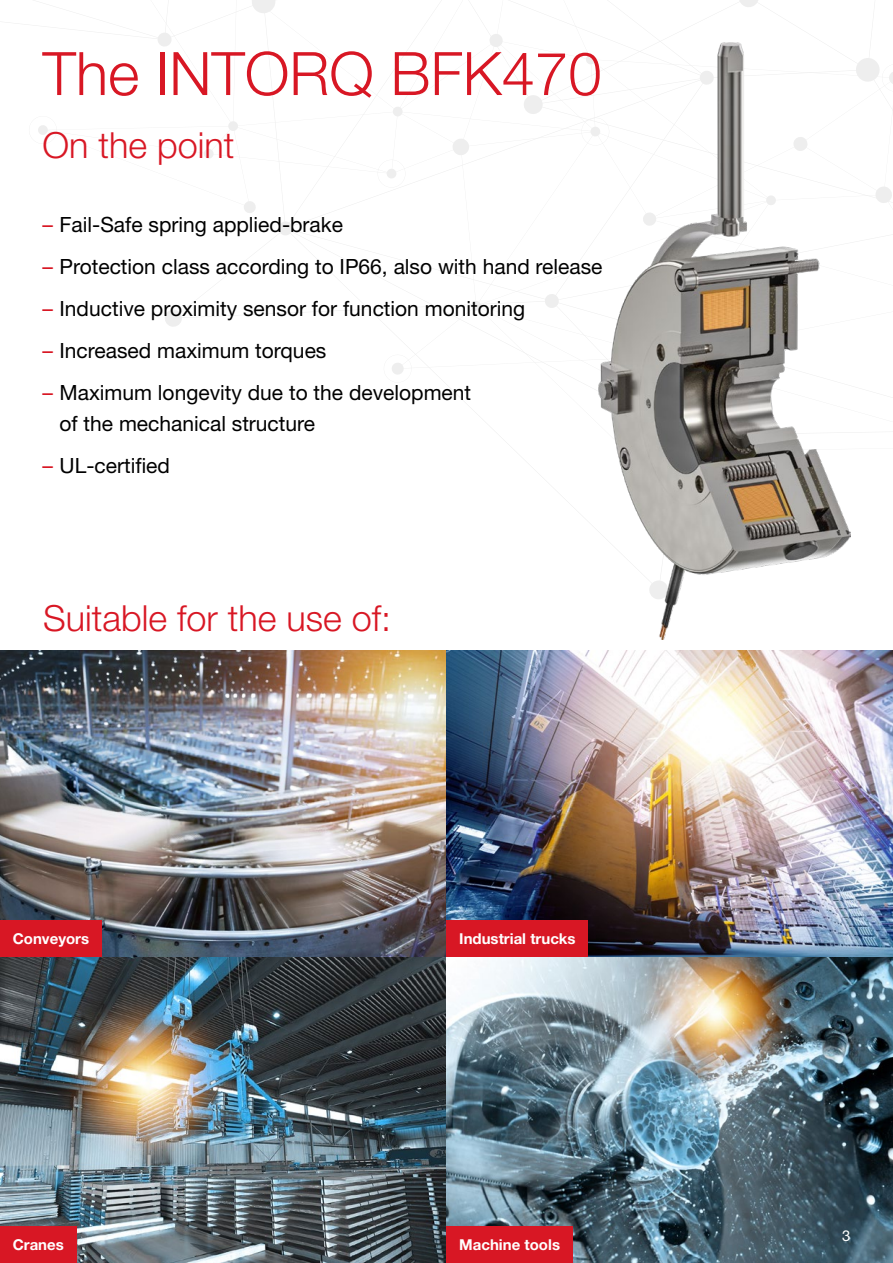
<style>
.page{position:relative;width:893px;height:1263px;background:#fff}
.page>*{position:absolute;margin:0;border:0;box-sizing:border-box;transform-origin:0 0}
.t1{font:300 60px "Helvetica Neue LT Pro";color:#d81724}
.t2{font:300 36px "Helvetica Neue LT Pro";color:#d81724}
.t3{font:21px/31.5px "Helvetica Neue LT Pro";color:#000}
.t4{font:700 15px "Helvetica Neue LT Pro";color:#fff}
.t5{font:15px "Helvetica Neue LT Pro";color:#fff}
.s1{color:#d81724}
</style>
<div class="page">
<img style="left:0;top:651px;width:893px;height:612px">
<div style="left:0;top:1227px;width:77px;height:36px;background:#d81724"></div>
<svg style="left:157px;top:0;width:736px;height:538px"></svg>
<svg style="left:581px;top:116px;width:18px;height:31px"></svg>
<svg style="left:377px;top:158px;width:30px;height:31px"></svg>
<svg style="left:38px;top:125px;width:19px;height:10px"></svg>
<svg style="left:383px;top:353px;width:31px;height:31px"></svg>
<svg style="left:881px;top:62px;width:12px;height:31px"></svg>
<div style="left:0;top:921px;width:102px;height:36px;background:#d81724"></div>
<div style="left:446px;top:1227px;width:127px;height:36px;background:#d81724"></div>
<div style="left:446px;top:921px;width:142px;height:36px;background:#d81724"></div>
<img style="left:599px;top:43px;width:251px;height:597px">
<h1 class="t1" style="left:43px;top:37px;width:561px">The INTORQ BFK470</h1>
<h2 class="t2" style="left:43px;top:123px;width:194px">On the point</h2>
<p class="t3" style="left:43px;top:208px;width:302px"><span class="s1">–</span> Fail-Safe spring applied-brake</p>
<p class="t3" style="left:43px;top:250px;width:561px"><span class="s1">–</span> Protection class according to IP66, also with hand release</p>
<p class="t3" style="left:43px;top:292px;width:484px"><span class="s1">–</span> Inductive proximity sensor for function monitoring</p>
<p class="t3" style="left:43px;top:334px;width:285px"><span class="s1">–</span> Increased maximum torques</p>
<p class="t3" style="left:60px;top:376px;width:413px;text-indent:-17px"><span class="s1">–</span> Maximum longevity due to the development of the mechanical structure</p>
<p class="t3" style="left:43px;top:450px;width:129px"><span class="s1">–</span> UL-certified</p>
<h2 class="t2" style="left:43px;top:596px;width:350px">Suitable for the use of:</h2>
<p class="t4" style="left:13px;top:929px;width:78px">Conveyors</p>
<p class="t4" style="left:13px;top:1235px;width:53px">Cranes</p>
<p class="t4" style="left:459px;top:929px;width:118px">Industrial trucks</p>
<p class="t4" style="left:459px;top:1235px;width:102px">Machine tools</p>
<p class="t5" style="left:842px;top:1226px;width:10px">3</p>
</div>
